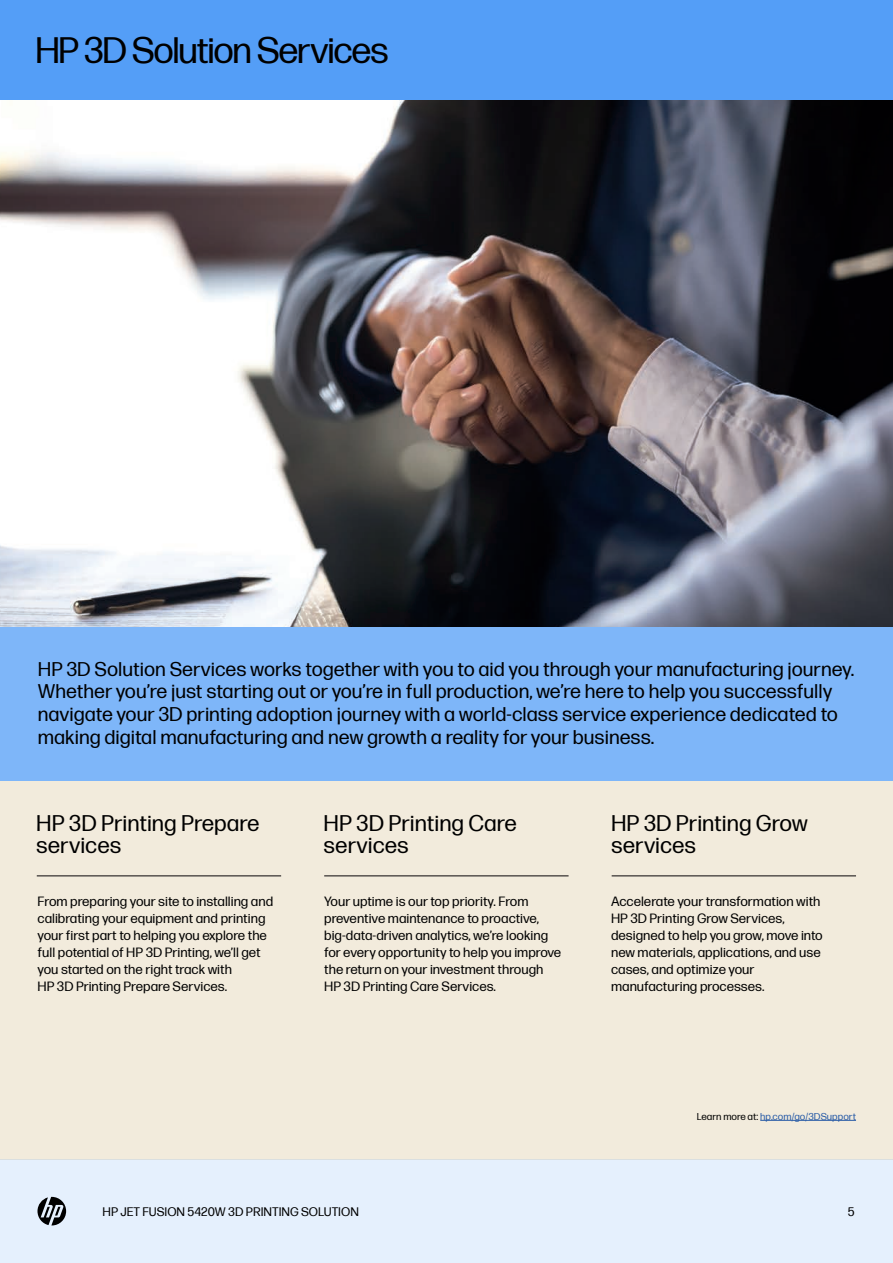
<style>
.page{position:relative;width:893px;height:1263px;background:#fff}
.page>*{position:absolute;margin:0;border:0;box-sizing:border-box;transform-origin:0 0}
.t1{font:36.75px "Forma DJR Display";color:#000}
.t2{font:22.65px/22.6px "Forma DJR Micro";color:#000}
.t3{font:19.8px/22.6px "Forma DJR Micro";color:#000}
.t4{font:13.35px/17.1px "Forma DJR Micro";color:#000}
.t5{font:12.3px "Forma DJR Micro";color:#000}
.t6{font:9.9px "Forma DJR Micro";color:#2b5da7}
.s1{color:#000}
</style>
<div class="page">
<div style="left:0;top:781px;width:893px;height:378px;background:#f2ebdc"></div>
<div style="left:0;top:1159px;width:893px;height:104px;background:#e5f0fd"></div>
<div style="left:0;top:0;width:893px;height:101px;background:#549ef7"></div>
<svg style="left:38px;top:1197px;width:28px;height:28px"></svg>
<img style="left:0;top:101px;width:893px;height:526px">
<div style="left:0;top:627px;width:893px;height:154px;background:#7eb6f9"></div>
<hr style="left:760px;top:1120px;width:96px;height:1px;background:#2b5da7">
<hr style="left:37px;top:875px;width:244px;height:1px;background:#231f20">
<hr style="left:324px;top:875px;width:245px;height:1px;background:#231f20">
<hr style="left:612px;top:875px;width:244px;height:1px;background:#231f20">
<h1 class="t1" style="left:36px;top:25px;width:353px">HP 3D Solution Services</h1>
<p class="t3" style="left:38px;top:656px;width:818px">HP 3D Solution Services works together with you to aid you through your manufacturing journey.<br>Whether you’re just starting out or you’re in full production, we’re here to help you successfully navigate your 3D printing adoption journey with a world-class service experience dedicated to making digital manufacturing and new growth a reality for your business.</p>
<h2 class="t2" style="left:36px;top:810px;width:225px">HP 3D Printing Prepare services</h2>
<p class="t4" style="left:38px;top:892px;width:237px">From preparing your site to installing and calibrating your equipment and printing your first part to helping you explore the full potential of HP 3D Printing, we’ll get you started on the right track with<br>HP 3D Printing Prepare Services.</p>
<h2 class="t2" style="left:324px;top:810px;width:195px">HP 3D Printing Care services</h2>
<p class="t4" style="left:324px;top:892px;width:239px">Your uptime is our top priority. From preventive maintenance to proactive, big-data-driven analytics, we’re looking for every opportunity to help you improve the return on your investment through HP 3D Printing Care Services.</p>
<h2 class="t2" style="left:611px;top:810px;width:198px">HP 3D Printing Grow services</h2>
<p class="t4" style="left:611px;top:892px;width:213px">Accelerate your transformation with<br>HP 3D Printing Grow Services, designed to help you grow, move into new materials, applications, and use cases, and optimize your manufacturing processes.</p>
<p class="t6" style="left:697px;top:1109px;width:161px"><span class="s1">Learn more at:</span> hp.com/go/3DSupport</p>
<p class="t5" style="left:103px;top:1202px;width:258px">HP JET FUSION 5420W 3D PRINTING SOLUTION</p>
<p class="t5" style="left:848px;top:1202px;width:8px">5</p>
</div>
